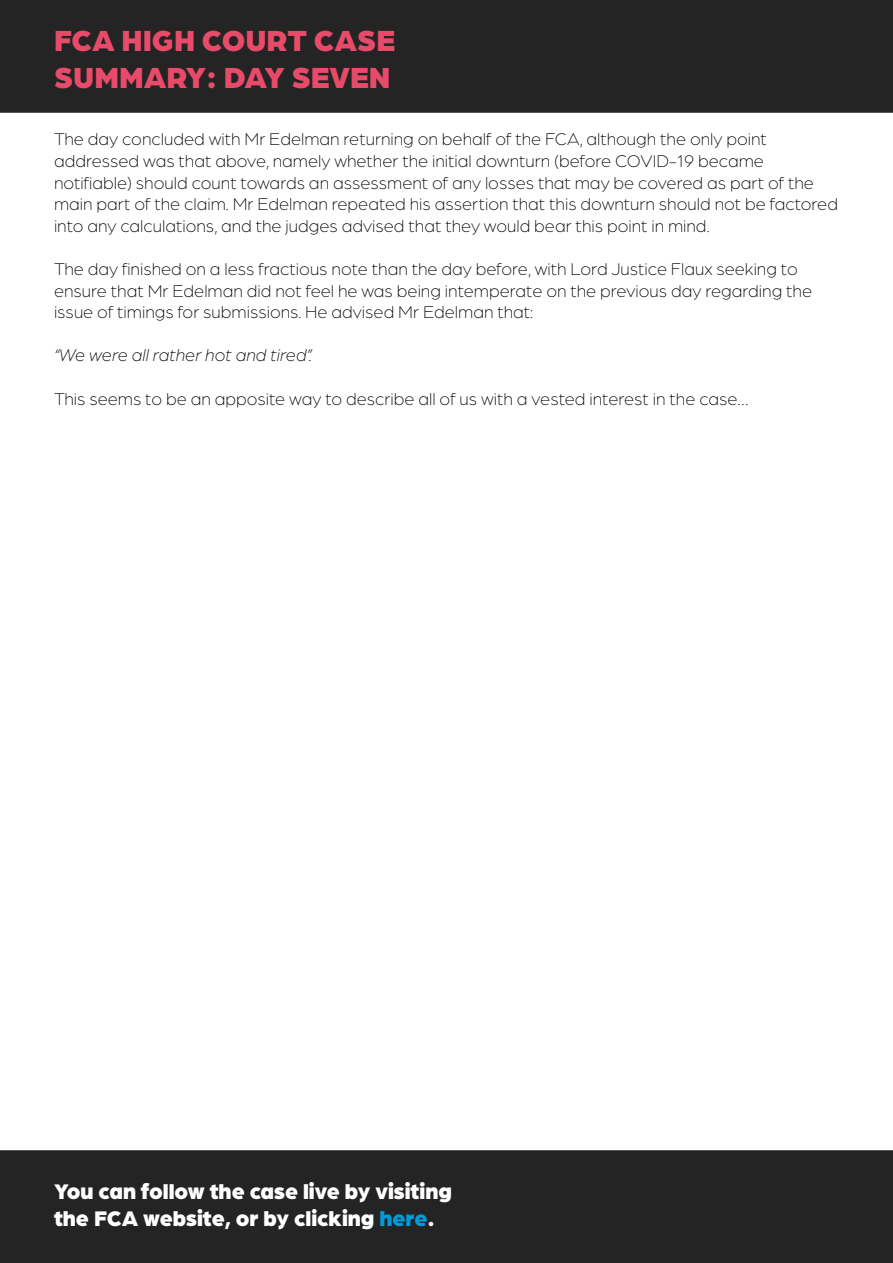
<style>
.page{position:relative;width:893px;height:1263px;background:#fff}
.page>*{position:absolute;margin:0;border:0;box-sizing:border-box;transform-origin:0 0}
.t1{font:900 30.9px/37.2px "Arboria";color:#e84b69}
.t2{font:900 22.5px/27px "Arboria";color:#fff}
.t3{font:300 18px/21.6px "Arboria";color:#000}
.t4{font:italic 300 18px "Arboria";color:#000}
.s1{color:#009ad7}
</style>
<div class="page">
<div style="left:1px;top:1px;width:891px;height:111px;background:#242424"></div>
<div style="left:0;top:0;width:893px;height:113px;border:2px solid #242424"></div>
<div style="left:1px;top:1151px;width:891px;height:111px;background:#242424"></div>
<div style="left:0;top:1150px;width:893px;height:113px;border:2px solid #242424"></div>
<h1 class="t1" style="left:54px;top:19px;width:343px">FCA HIGH COURT CASE<br>SUMMARY: DAY SEVEN</h1>
<p class="t3" style="left:54px;top:128px;width:785px">The day concluded with Mr Edelman returning on behalf of the FCA, although the only point addressed was that above, namely whether the initial downturn (before COVID-19 became notifiable) should count towards an assessment of any losses that may be covered as part of the main part of the claim. Mr Edelman repeated his assertion that this downturn should not be factored into any calculations, and the judges advised that they would bear this point in mind.</p>
<p class="t3" style="left:54px;top:258px;width:760px">The day finished on a less fractious note than the day before, with Lord Justice Flaux seeking to ensure that Mr Edelman did not feel he was being intemperate on the previous day regarding the issue of timings for submissions. He advised Mr Edelman that:</p>
<p class="t4" style="left:54px;top:344px;width:260px">“We were all rather hot and tired”.</p>
<p class="t3" style="left:54px;top:387px;width:696px">This seems to be an apposite way to describe all of us with a vested interest in the case…</p>
<p class="t2" style="left:54px;top:1176px;width:399px">You can follow the case live by visiting the FCA website, or by clicking <span class="s1">here</span>.</p>
</div>
